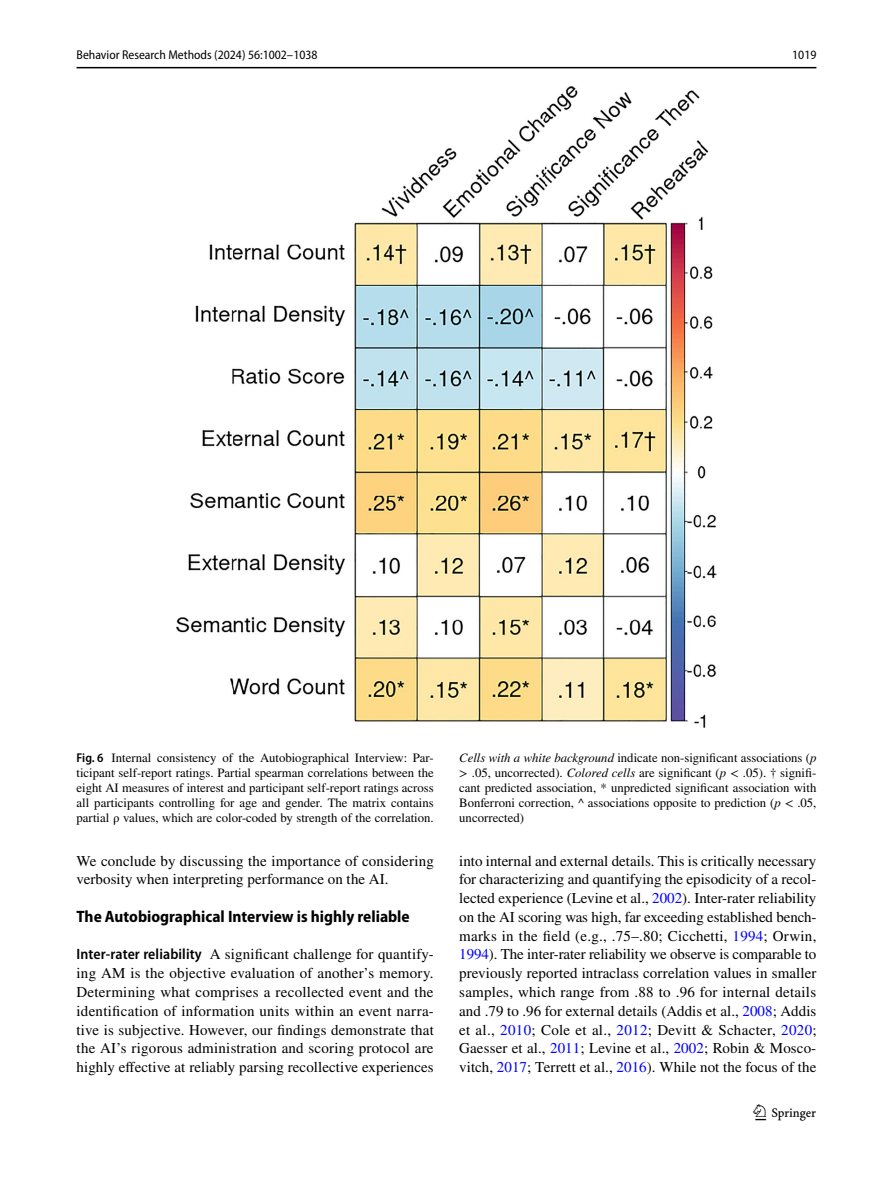
<style>
.page{position:relative;width:893px;height:1187px;background:#fff}
.page>*{position:absolute;margin:0;border:0;box-sizing:border-box;transform-origin:0 0}
.t1{font:22.5px "Springnew Regular 2";color:#000}
.t2{font:700 semi-condensed 16.5px "Myriad Pro";color:#000}
.t3{font:15px/18.8px "STIX";letter-spacing:.005em;color:#000;text-align:justify}
.t4{font:12.75px/15px "STIX";color:#000;text-align:justify}
.t5{font:semi-condensed 12.75px "Myriad Pro";color:#000}
.s1{font-family:"Myriad Pro";font-weight:600;font-stretch:semi-condensed}
.s2{font-style:italic}
.s3{color:#00f}
</style>
<div class="page">
<hr style="left:77px;top:67px;width:739px;height:1px;background:#000">
<img style="left:176px;top:87px;width:540px;height:640px">
<p class="t5" style="left:77px;top:48px;width:243px">Behavior Research Methods (2024) 56:1002–1038</p>
<p class="t5" style="left:792px;top:48px;width:26px">1019</p>
<p class="t4" style="left:77px;top:751px;width:359px"><span class="s1">Fig. 6</span> Internal consistency of the Autobiographical Interview: Par&shy;ticipant self-report ratings. Partial spearman correlations between the eight AI measures of interest and participant self-report ratings across all participants controlling for age and gender. The matrix contains partial ρ values, which are color-coded by strength of the correlation.</p>
<p class="t4" style="left:459px;top:751px;width:359px"><span class="s2">Cells with a white background</span> indicate non-significant associations (<span class="s2">p </span>&gt; .05, uncorrected). <span class="s2">Colored cells</span> are significant (<span class="s2">p</span> &lt; .05). † signifi&shy;cant predicted association, * unpredicted significant association with Bonferroni correction, ^ associations opposite to prediction (<span class="s2">p</span> &lt; .05, uncorrected)</p>
<p class="t3" style="left:77px;top:852px;width:359px">We conclude by discussing the importance of considering verbosity when interpreting performance on the AI.</p>
<p class="t2" style="left:77px;top:907px;width:335px">The Autobiographical Interview is highly reliable</p>
<p class="t3" style="left:77px;top:946px;width:359px"><span class="s1">Inter‑rater reliability</span> A significant challenge for quantify&shy;ing AM is the objective evaluation of another’s memory.<br>Determining what comprises a recollected event and the identification of information units within an event narra&shy;tive is subjective. However, our findings demonstrate that the AI’s rigorous administration and scoring protocol are highly effective at reliably parsing recollective experiences</p>
<p class="t3" style="left:459px;top:852px;width:359px">into internal and external details. This is critically necessary for characterizing and quantifying the episodicity of a recol&shy;lected experience (Levine et al., <span class="s3">2002</span>). Inter-rater reliability on the AI scoring was high, far exceeding established bench&shy;marks in the field (e.g., .75–.80; Cicchetti, <span class="s3">1994</span>; Orwin, <span class="s3">1994</span>). The inter-rater reliability we observe is comparable to previously reported intraclass correlation values in smaller samples, which range from .88 to .96 for internal details and .79 to .96 for external details (Addis et al., <span class="s3">2008</span>; Addis et al., <span class="s3">2010</span>; Cole et al., <span class="s3">2012</span>; Devitt &amp; Schacter, <span class="s3">2020</span>; Gaesser et al., <span class="s3">2011</span>; Levine et al., <span class="s3">2002</span>; Robin &amp; Mosco&shy;vitch, <span class="s3">2017</span>; Terrett et al., <span class="s3">2016</span>). While not the focus of the</p>
<h1 class="t1" style="left:755px;top:1104px;width:62px">1 3</h1>
</div>
